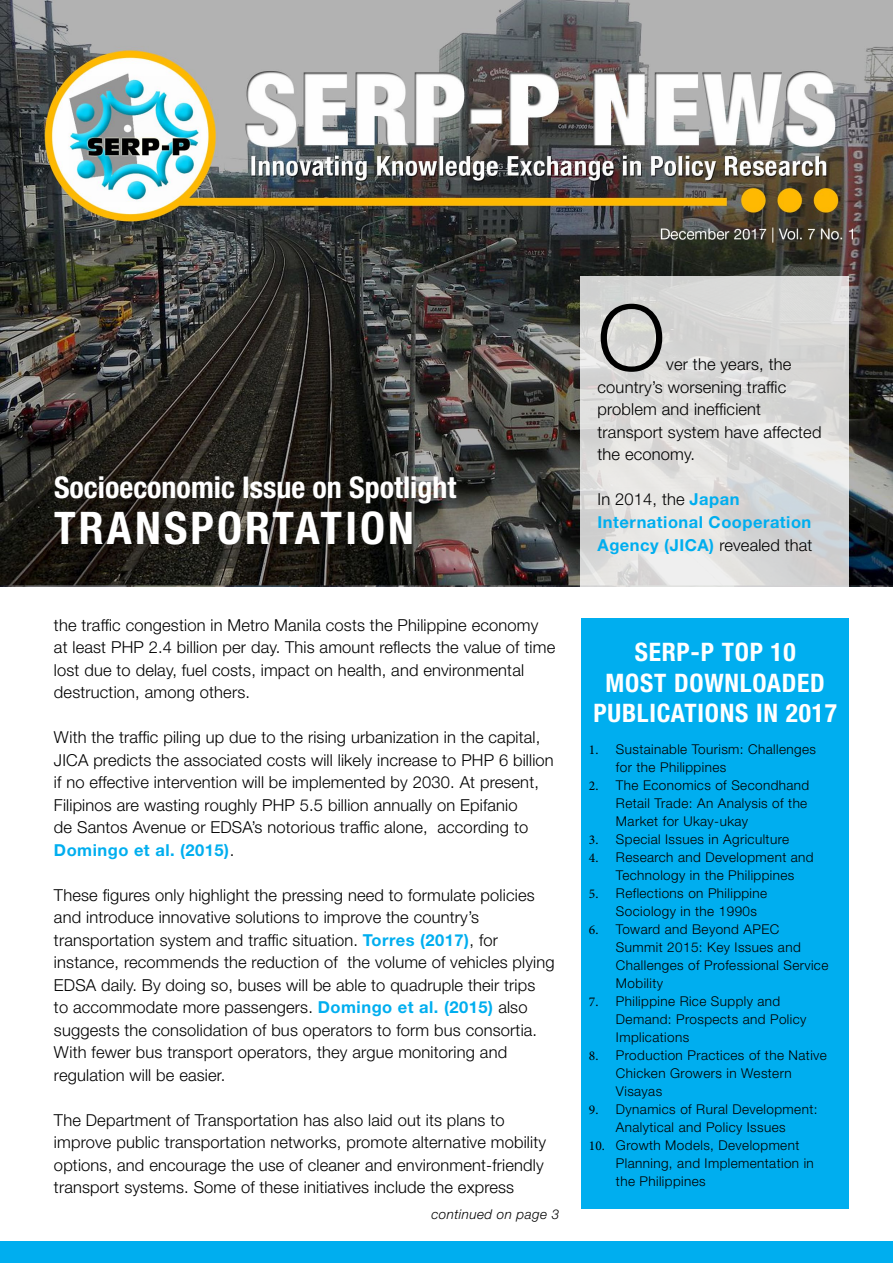
<style>
.page{position:relative;width:893px;height:1263px;background:#fff}
.page>*{position:absolute;margin:0;border:0;box-sizing:border-box;transform-origin:0 0}
.t1{font:300 91.5px "Helvetica Neue LT Std";color:#000}
.t2{font:700 condensed 45px "Helvetica Neue LT Std";letter-spacing:.07em;color:#fff}
.t3{font:700 condensed 30px "Helvetica Neue LT Std";color:#fff}
.t4{font:700 condensed 25.5px/30.6px "Helvetica Neue LT Std";letter-spacing:.03em;color:#fff;text-align:center}
.t5{font:300 16.5px/22.5px "Helvetica Neue LT Std";letter-spacing:.01em;color:#000}
.t6{font:700 16.5px/22.5px "Helvetica Neue LT Std";letter-spacing:.03em;color:#00aeef}
.t7{font:300 13.5px/18px "Helvetica Neue LT Std";letter-spacing:.03em;color:#000}
.t8{font:italic 300 13.5px "Helvetica Neue LT Std";letter-spacing:.03em;color:#000}
.s1{font-weight:700;color:#00aeef}
.s2{font-weight:300;color:#000}
.s3{font-family:"Minion Pro";font-weight:400}
</style>
<div class="page">
<div style="left:581px;top:619px;width:268px;height:590px;background:#00aeef"></div>
<img style="left:0;top:0;width:893px;height:587px">
<svg style="left:580px;top:276px;width:269px;height:311px;fill:#d9d9d9"></svg>
<div style="left:0;top:1242px;width:893px;height:21px;background:#00aeef"></div>
<h3 class="t3" style="left:54px;top:469px;width:404px">Socioeconomic Issue on Spotlight</h3>
<h2 class="t2" style="left:54px;top:500px;width:362px">TRANSPORTATION</h2>
<p class="t5" style="left:54px;top:613px;width:503px">the traffic congestion in Metro Manila costs the Philippine economy at least PHP 2.4 billion per day. This amount reflects the value of time lost due to delay, fuel costs, impact on health, and environmental destruction, among others.</p>
<p class="t5" style="left:54px;top:726px;width:501px">With the traffic piling up due to the rising urbanization in the capital, JICA predicts the associated costs will likely increase to PHP 6 billion if no effective intervention will be implemented by 2030. At present, Filipinos are wasting roughly PHP 5.5 billion annually on Epifanio<br>de Santos Avenue or EDSA’s notorious traffic alone, according to <span class="s1">Domingo et al. (2015)</span>.</p>
<p class="t5" style="left:54px;top:883px;width:502px">These figures only highlight the pressing need to formulate policies and introduce innovative solutions to improve the country’s transportation system and traffic situation. <span class="s1">Torres (2017)</span>, for instance, recommends the reduction of the volume of vehicles plying EDSA daily. By doing so, buses will be able to quadruple their trips<br>to accommodate more passengers. <span class="s1">Domingo et al. (2015)</span> also suggests the consolidation of bus operators to form bus consortia.<br>With fewer bus transport operators, they argue monitoring and regulation will be easier.</p>
<p class="t5" style="left:54px;top:1108px;width:494px">The Department of Transportation has also laid out its plans to improve public transportation networks, promote alternative mobility options, and encourage the use of cleaner and environment-friendly transport systems. Some of these initiatives include the express</p>
<p class="t8" style="left:432px;top:1206px;width:129px">continued on page 3</p>
<h1 class="t1" style="left:598px;top:282px;width:69px">O</h1>
<p class="t5" style="left:598px;top:353px;width:225px;text-indent:69px">ver the years, the country’s worsening traffic problem and inefficient transport system have affected the economy.</p>
<p class="t6" style="left:598px;top:488px;width:216px"><span class="s2">In 2014, the</span> Japan<br>International Cooperation<br>Agency (JICA) <span class="s2">revealed that</span></p>
<h3 class="t4" style="left:594px;top:636px;width:245px">SERP-P TOP 10<br>MOST DOWNLOADED<br>PUBLICATIONS IN 2017</h3>
<p class="t7" style="left:616px;top:740px;width:201px;text-indent:-27px"><span class="s3">1.</span> Sustainable Tourism: Challenges for the Philippines</p>
<p class="t7" style="left:616px;top:776px;width:195px;text-indent:-27px"><span class="s3">2.</span> The Economics of Secondhand<br>Retail Trade: An Analysis of the<br>Market for Ukay-ukay</p>
<p class="t7" style="left:589px;top:830px;width:202px"><span class="s3">3.</span> Special Issues in Agriculture</p>
<p class="t7" style="left:589px;top:848px;width:226px;text-align:center"><span class="s3">4.</span> Research and Development and<br>Technology in the Philippines</p>
<p class="t7" style="left:616px;top:884px;width:153px;text-indent:-27px"><span class="s3">5.</span> Reflections on Philippine<br>Sociology in the 1990s</p>
<p class="t7" style="left:616px;top:920px;width:214px;text-indent:-27px"><span class="s3">6.</span> Toward and Beyond APEC<br>Summit 2015: Key Issues and<br>Challenges of Professional Service<br>Mobility</p>
<p class="t7" style="left:616px;top:992px;width:192px;text-indent:-27px"><span class="s3">7.</span> Philippine Rice Supply and<br>Demand: Prospects and Policy<br>Implications</p>
<p class="t7" style="left:616px;top:1046px;width:212px;text-indent:-27px"><span class="s3">8.</span> Production Practices of the Native<br>Chicken Growers in Western<br>Visayas</p>
<p class="t7" style="left:589px;top:1100px;width:230px;text-align:center"><span class="s3">9.</span> Dynamics of Rural Development:<br>Analytical and Policy Issues</p>
<p class="t7" style="left:616px;top:1136px;width:199px;text-indent:-27px"><span class="s3">10.</span> Growth Models, Development<br>Planning, and Implementation in the Philippines</p>
</div>
